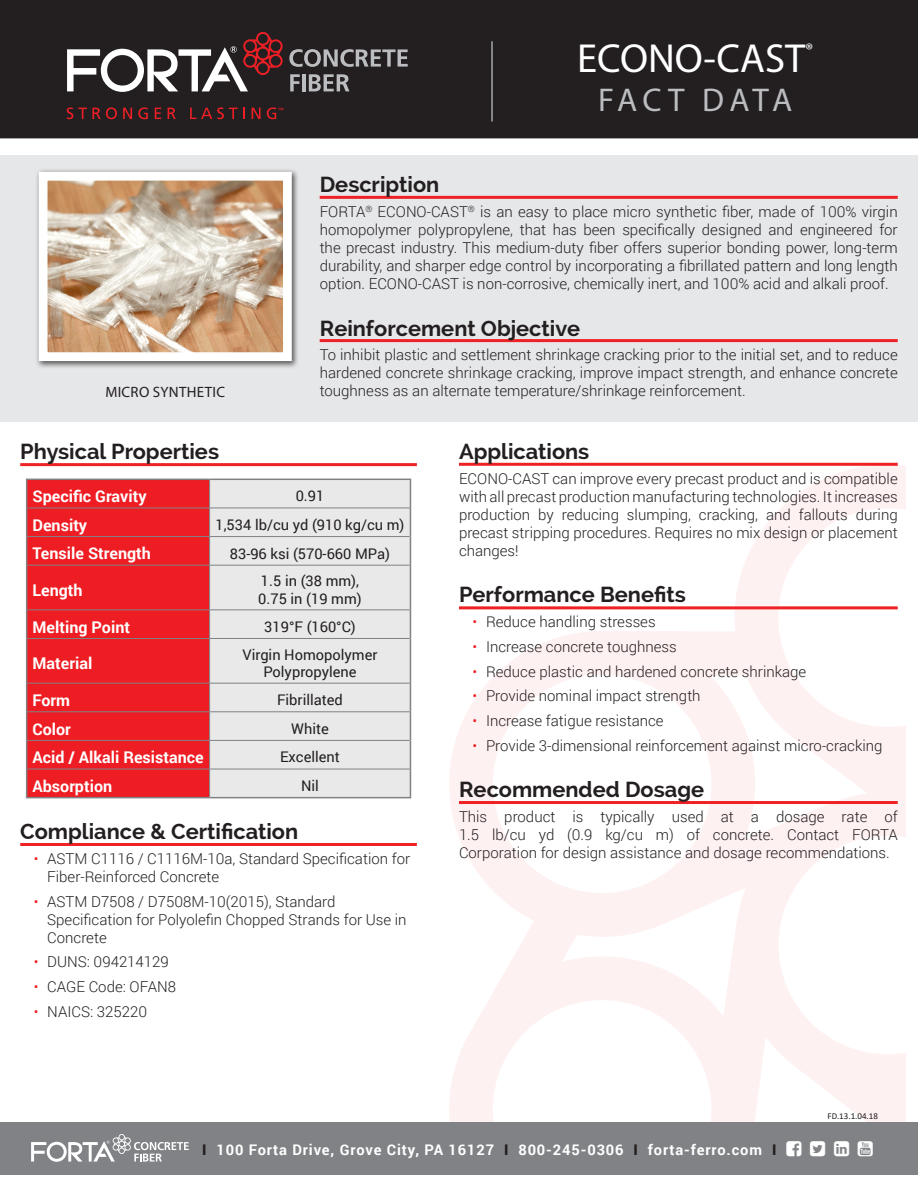
<style>
.page{position:relative;width:918px;height:1188px;background:#fff}
.page>*{position:absolute;margin:0;border:0;box-sizing:border-box;transform-origin:0 0}
.t1{font:40.65px "Myriad Pro";color:#fff}
.t2{font:33px "Myriad Pro";letter-spacing:.125em;color:#bcbdc0}
.Heading_1{font:700 21.75px "Raleway";color:#231f20}
.CellHeading-Left{font:700 16.2px "Roboto";color:#fff}
.Body{font:300 15px/18px "Roboto";color:#231f20;text-align:justify}
.t3{font:15px "Myriad Pro";letter-spacing:.02em;color:#231f20}
.CellBody{font:14.7px/17.5px "Roboto";color:#231f20}
.t4{font:700 14.7px "Roboto";letter-spacing:.06em;color:#fff}
.t5{font:9px "Calibri";color:#231f20}
.s1{font-size:14.7px;color:#ee2026}
.s2{font-weight:900;color:#231f20}
</style>
<div class="page">
<svg style="left:449px;top:465px;width:456px;height:657px"></svg>
<div style="left:0;top:156px;width:918px;height:266px;background:#e6e7e9"></div>
<hr style="left:459px;top:463px;width:439px;height:3px;background:#ee2124">
<hr style="left:459px;top:606px;width:439px;height:3px;background:#ee2124">
<hr style="left:459px;top:801px;width:439px;height:3px;background:#ee2124">
<div style="left:0;top:1122px;width:918px;height:52px;background:#808285"></div>
<svg style="left:31px;top:1134px;width:158px;height:28px"></svg>
<div style="left:35px;top:168px;width:264px;height:201px;background:#231f20;opacity:.75"></div>
<img style="left:49px;top:182px;width:233px;height:169px">
<div style="left:39px;top:172px;width:253px;height:189px;border:9px solid #fff"></div>
<hr style="left:320px;top:196px;width:578px;height:3px;background:#ee2124">
<hr style="left:320px;top:339px;width:578px;height:3px;background:#ee2124">
<div style="left:0;top:0;width:918px;height:138px;background:#231f20"></div>
<hr style="left:491px;top:41px;width:2px;height:81px;background:#a8a9ad">
<svg style="left:289px;top:49px;width:119px;height:18px;background:#666466"></svg>
<svg style="left:290px;top:74px;width:10px;height:17px"></svg>
<hr style="left:302px;top:74px;width:3px;height:17px;background:#bcbdc0">
<svg style="left:309px;top:74px;width:40px;height:17px"></svg>
<svg style="left:67px;top:32px;width:216px;height:60px"></svg>
<svg style="left:67px;top:107px;width:50px;height:12px"></svg>
<svg style="left:123px;top:108px;width:9px;height:11px"></svg>
<svg style="left:138px;top:107px;width:10px;height:12px"></svg>
<svg style="left:155px;top:108px;width:6px;height:11px"></svg>
<svg style="left:168px;top:108px;width:8px;height:11px"></svg>
<svg style="left:190px;top:107px;width:55px;height:12px"></svg>
<svg style="left:252px;top:108px;width:9px;height:11px"></svg>
<svg style="left:267px;top:107px;width:16px;height:12px"></svg>
<hr style="left:20px;top:463px;width:397px;height:3px;background:#ee2124">
<hr style="left:20px;top:843px;width:397px;height:3px;background:#ee2124">
<svg style="left:27px;top:480px;width:182px;height:317px;background:#e92026"></svg>
<div style="left:210px;top:480px;width:200px;height:317px;background:#e9e9e9"></div>
<hr style="left:26px;top:479px;width:184px;height:1px;background:#808285">
<hr style="left:210px;top:479px;width:201px;height:1px;background:#808285">
<svg style="left:26px;top:480px;width:1px;height:85px"></svg>
<svg style="left:410px;top:480px;width:1px;height:85px"></svg>
<hr style="left:26px;top:565px;width:1px;height:45px;background:#808285">
<hr style="left:410px;top:565px;width:1px;height:45px;background:#808285">
<svg style="left:26px;top:610px;width:1px;height:28px"></svg>
<svg style="left:410px;top:610px;width:1px;height:28px"></svg>
<hr style="left:26px;top:638px;width:1px;height:45px;background:#808285">
<hr style="left:410px;top:638px;width:1px;height:45px;background:#808285">
<svg style="left:26px;top:683px;width:1px;height:114px"></svg>
<svg style="left:410px;top:683px;width:1px;height:114px"></svg>
<hr style="left:26px;top:797px;width:184px;height:1px;background:#808285">
<hr style="left:210px;top:797px;width:201px;height:1px;background:#808285">
<hr style="left:27px;top:508px;width:183px;height:1px;background:#808285">
<hr style="left:210px;top:508px;width:200px;height:1px;background:#808285">
<hr style="left:27px;top:536px;width:183px;height:1px;background:#808285">
<hr style="left:210px;top:536px;width:200px;height:1px;background:#808285">
<svg style="left:209px;top:480px;width:1px;height:85px"></svg>
<hr style="left:27px;top:565px;width:183px;height:1px;background:#808285">
<hr style="left:210px;top:565px;width:200px;height:1px;background:#808285">
<hr style="left:209px;top:566px;width:1px;height:43px;background:#808285">
<hr style="left:27px;top:609px;width:183px;height:1px;background:#808285">
<hr style="left:210px;top:609px;width:200px;height:1px;background:#808285">
<svg style="left:209px;top:610px;width:1px;height:28px"></svg>
<hr style="left:27px;top:638px;width:183px;height:1px;background:#808285">
<hr style="left:210px;top:638px;width:200px;height:1px;background:#808285">
<hr style="left:209px;top:639px;width:1px;height:44px;background:#808285">
<hr style="left:27px;top:683px;width:183px;height:1px;background:#808285">
<hr style="left:210px;top:683px;width:200px;height:1px;background:#808285">
<hr style="left:27px;top:711px;width:183px;height:1px;background:#808285">
<hr style="left:210px;top:711px;width:200px;height:1px;background:#808285">
<hr style="left:27px;top:740px;width:183px;height:1px;background:#808285">
<hr style="left:210px;top:740px;width:200px;height:1px;background:#808285">
<hr style="left:27px;top:769px;width:183px;height:1px;background:#808285">
<hr style="left:210px;top:769px;width:200px;height:1px;background:#808285">
<svg style="left:209px;top:684px;width:1px;height:113px"></svg>
<p class="t3" style="left:105px;top:383px;width:121px">MICRO SYNTHETIC</p>
<p class="t1" style="left:577px;top:33px;width:237px">ECONO-CAST<sup>®</sup></p>
<p class="t2" style="left:598px;top:80px;width:196px">FACT DATA</p>
<p class="Heading_1" style="left:320px;top:172px;width:121px">Description</p>
<p class="Body" style="left:320px;top:202px;width:580px">FORTA<sup>®</sup> ECONO-CAST<sup>®</sup> is an easy to place micro synthetic fiber, made of 100% virgin homopolymer polypropylene, that has been specifically designed and engineered for the precast industry. This medium-duty fiber offers superior bonding power, long-term durability, and sharper edge control by incorporating a fibrillated pattern and long length option. ECONO-CAST is non-corrosive, chemically inert, and 100% acid and alkali proof.</p>
<p class="Heading_1" style="left:320px;top:315px;width:262px">Reinforcement Objective</p>
<p class="Body" style="left:320px;top:345px;width:580px">To inhibit plastic and settlement shrinkage cracking prior to the initial set, and to reduce hardened concrete shrinkage cracking, improve impact strength, and enhance concrete toughness as an alternate temperature/shrinkage reinforcement.</p>
<p class="Heading_1" style="left:20px;top:439px;width:200px">Physical Properties</p>
<p class="CellHeading-Left" style="left:33px;top:485px;width:116px">Specific Gravity</p>
<p class="CellBody" style="left:296px;top:487px;width:30px">0.91</p>
<p class="CellHeading-Left" style="left:33px;top:514px;width:56px">Density</p>
<p class="CellBody" style="left:215px;top:515px;width:191px">1,534 lb/cu yd (910 kg/cu m)</p>
<p class="CellHeading-Left" style="left:33px;top:542px;width:120px">Tensile Strength</p>
<p class="CellBody" style="left:230px;top:544px;width:162px">83-96 ksi (570-660 MPa)</p>
<p class="CellHeading-Left" style="left:33px;top:579px;width:52px">Length</p>
<p class="CellBody" style="left:258px;top:572px;width:105px">1.5 in (38 mm),<br>0.75 in (19 mm)</p>
<p class="CellHeading-Left" style="left:33px;top:615px;width:99px">Melting Point</p>
<p class="CellBody" style="left:264px;top:617px;width:93px">319°F (160°C)</p>
<p class="CellHeading-Left" style="left:33px;top:652px;width:61px">Material</p>
<p class="CellBody" style="left:242px;top:645px;width:137px;text-align:center">Virgin Homopolymer<br>Polypropylene</p>
<p class="CellHeading-Left" style="left:33px;top:689px;width:39px">Form</p>
<p class="CellBody" style="left:277px;top:691px;width:67px">Fibrillated</p>
<p class="CellHeading-Left" style="left:33px;top:717px;width:40px">Color</p>
<p class="CellBody" style="left:291px;top:719px;width:39px">White</p>
<p class="CellHeading-Left" style="left:33px;top:746px;width:173px">Acid / Alkali Resistance</p>
<p class="CellBody" style="left:280px;top:748px;width:61px">Excellent</p>
<p class="CellHeading-Left" style="left:33px;top:775px;width:81px">Absorption</p>
<p class="CellBody" style="left:301px;top:776px;width:19px">Nil</p>
<p class="Heading_1" style="left:20px;top:819px;width:279px">Compliance &amp; Certification</p>
<p class="Body" style="left:47px;top:849px;width:364px;text-indent:-14px"><span class="s1">•</span> ASTM C1116 / C1116M-10a, Standard Specification for<br>Fiber-Reinforced Concrete</p>
<p class="Body" style="left:47px;top:892px;width:361px;text-align:left;text-indent:-14px"><span class="s1">•</span> ASTM D7508 / D7508M-10(2015), Standard<br>Specification for Polyolefin Chopped Strands for Use in<br>Concrete</p>
<p class="Body" style="left:34px;top:952px;width:137px"><span class="s1">•</span> DUNS: 094214129</p>
<p class="Body" style="left:34px;top:977px;width:144px"><span class="s1">•</span> CAGE Code: OFAN8</p>
<p class="Body" style="left:34px;top:1002px;width:115px"><span class="s1">•</span> NAICS: 325220</p>
<p class="Heading_1" style="left:459px;top:439px;width:132px">Applications</p>
<p class="Body" style="left:459px;top:469px;width:440px">ECONO-CAST can improve every precast product and is compatible with all precast production manufacturing technologies. It increases production by reducing slumping, cracking, and fallouts during precast stripping procedures. Requires no mix design or placement changes!</p>
<p class="Heading_1" style="left:459px;top:582px;width:228px">Performance Benefits</p>
<p class="Body" style="left:472px;top:612px;width:185px"><span class="s1">•</span> Reduce handling stresses</p>
<p class="Body" style="left:472px;top:637px;width:206px"><span class="s1">•</span> Increase concrete toughness</p>
<p class="Body" style="left:472px;top:662px;width:335px"><span class="s1">•</span> Reduce plastic and hardened concrete shrinkage</p>
<p class="Body" style="left:472px;top:687px;width:230px"><span class="s1">•</span> Provide nominal impact strength</p>
<p class="Body" style="left:472px;top:711px;width:193px"><span class="s1">•</span> Increase fatigue resistance</p>
<p class="Body" style="left:472px;top:736px;width:411px"><span class="s1">•</span> Provide 3-dimensional reinforcement against micro-cracking</p>
<p class="Heading_1" style="left:459px;top:777px;width:247px">Recommended Dosage</p>
<p class="Body" style="left:459px;top:807px;width:440px">This product is typically used at a dosage rate of 1.5 lb/cu yd (0.9 kg/cu m) of concrete. Contact FORTA Corporation for design assistance and dosage recommendations.</p>
<p class="t5" style="left:828px;top:1110px;width:52px">FD.13.1.04.18</p>
<p class="t4" style="left:202px;top:1139px;width:576px"><span class="s2">I</span> 100 Forta Drive, Grove City, PA 16127 <span class="s2">I</span> 800-245-0306 <span class="s2">I</span> forta-ferro.com <span class="s2">I</span></p>
</div>
